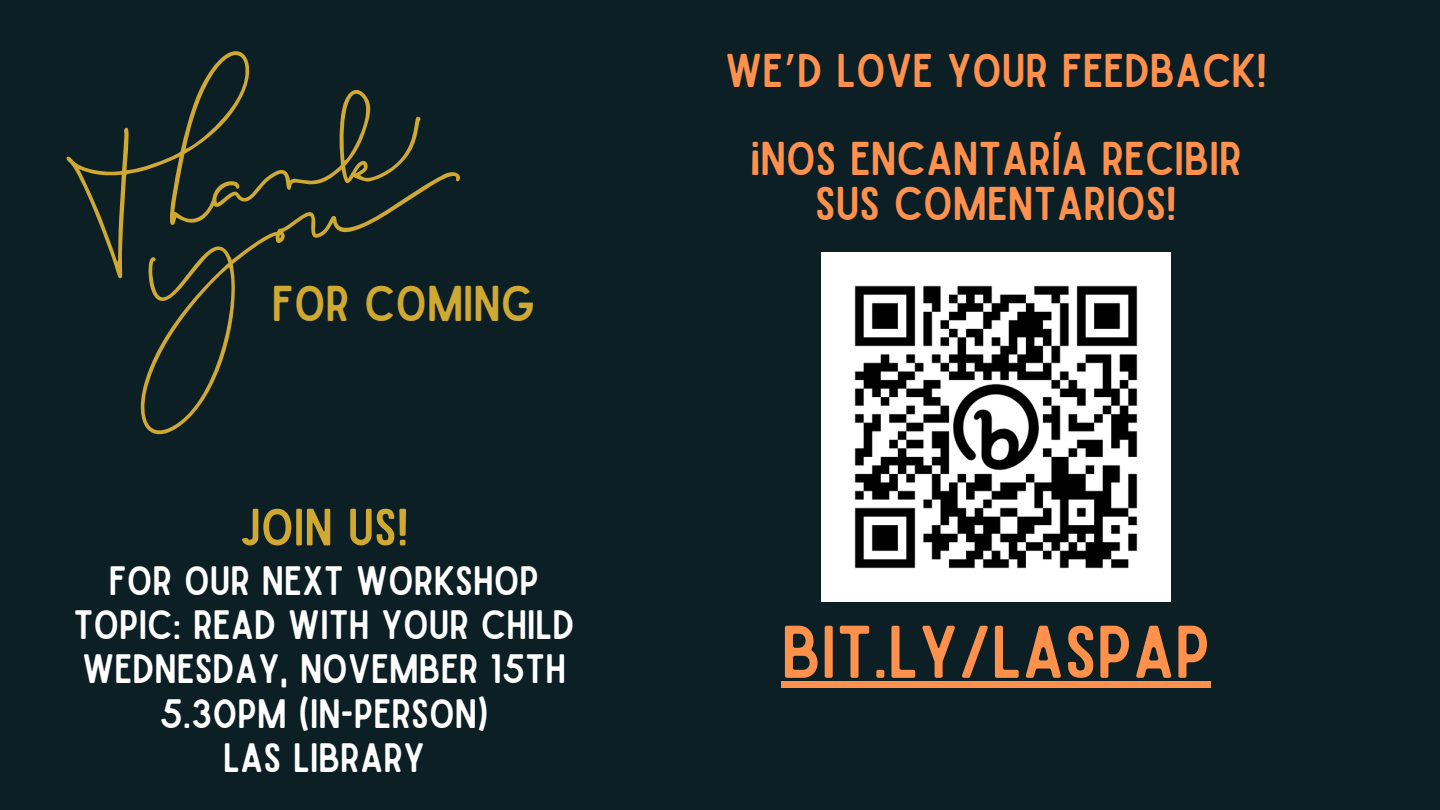
<style>
.page{position:relative;width:1440px;height:810px;background:#0c1f25}
.page>*{position:absolute;margin:0;border:0;box-sizing:border-box;transform-origin:0 0}
.t1{font:71.1px "Sailors";color:#ff914d}
.t2{font:50.1px "Sailors";color:#d0a933}
.t3{font:48.1px "Sailors";color:#d0a933}
.t4{font:45.3px/44.2px "Sailors";color:#ff914d;text-align:center}
.t5{font:39.2px "Sailors";color:#fefefe}
.s1{font-family:"Noto Sans Gurmukhi"}
</style>
<div class="page">
<img style="left:821px;top:252px;width:350px;height:350px">
<svg style="left:66px;top:51px;width:355px;height:204px"></svg>
<svg style="left:111px;top:170px;width:349px;height:265px"></svg>
<div style="left:781px;top:682px;width:430px;height:6px;background:#ff914d"></div>
<p class="t3" style="left:272px;top:286px;width:265px">FOR COMING</p>
<p class="t2" style="left:240px;top:509px;width:171px">JOIN US!</p>
<p class="t5" style="left:109px;top:566px;width:432px">FOR OUR NEXT WORKSHOP</p>
<p class="t5" style="left:73px;top:610px;width:503px">TOPIC: READ WITH YOUR CHILD</p>
<p class="t5" style="left:82px;top:655px;width:486px">WEDNESDAY, NOVEMBER 15TH</p>
<p class="t5" style="left:160px;top:699px;width:330px">5.30PM (IN-PERSON)</p>
<p class="t5" style="left:223px;top:743px;width:203px">LAS LIBRARY</p>
<p class="t4" style="left:725px;top:50px;width:543px">WE<span class="s1">’</span>D LOVE YOUR FEEDBACK!</p>
<p class="t4" style="left:750px;top:139px;width:493px">¡NOS ENCANTARÍA RECIBIR<br>SUS COMENTARIOS!</p>
<p class="t1" style="left:781px;top:626px;width:431px">BIT.LY/LASPAP</p>
</div>
